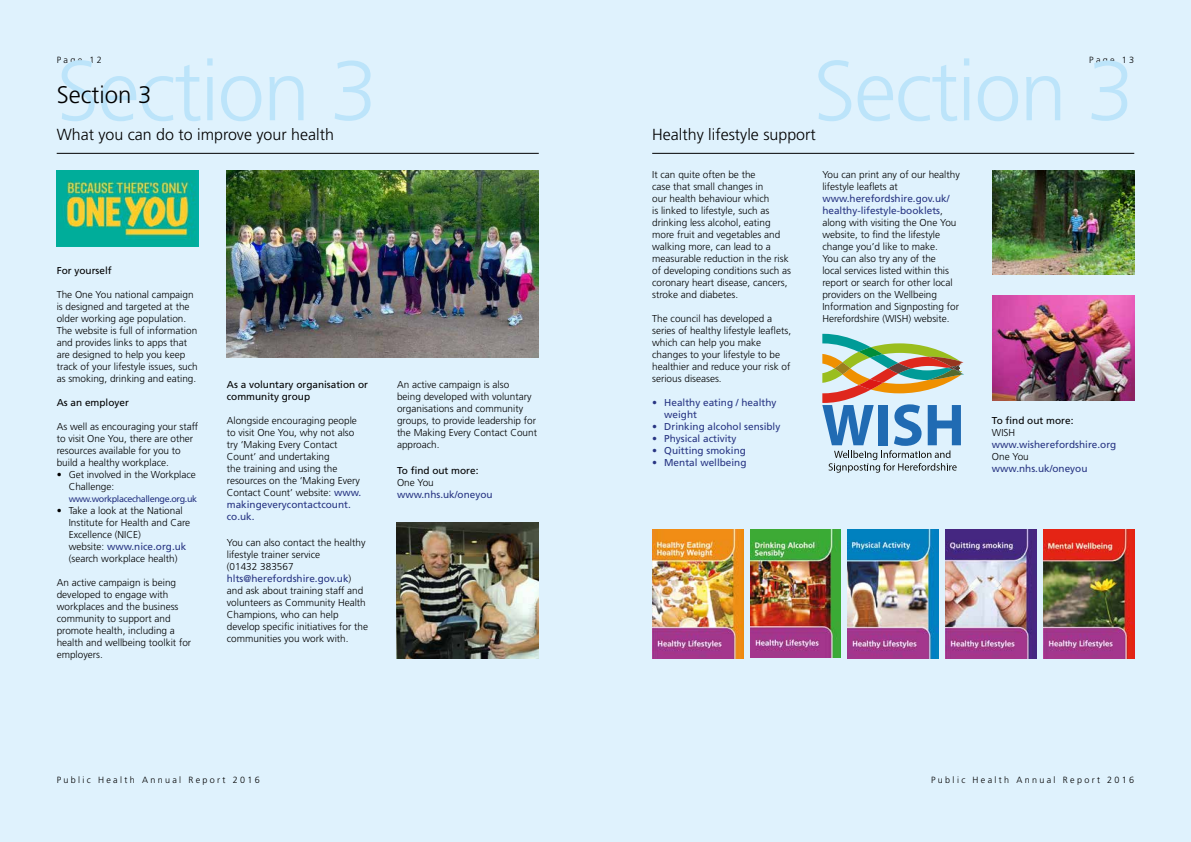
<style>
.page{position:relative;width:1191px;height:842px;background:#dff2fd}
.page>*{position:absolute;margin:0;border:0;box-sizing:border-box;transform-origin:0 0}
.t1{font:300 84.7px "Frutiger";letter-spacing:-.02em;color:#bce4fa}
.t2{font:300 24px "Frutiger";color:#000}
.t3{font:300 16px "Frutiger";color:#000}
.t4{font:300 10px/12px "Frutiger";color:#000}
.t5{font:10px/12px "Frutiger";color:#283583}
.t6{font:10px/12px "Frutiger";color:#000}
.t7{font:300 9px "Frutiger";letter-spacing:.26em;color:#000}
.t8{font:9px "Frutiger";letter-spacing:-.04em;color:#283583}
.s1{font-weight:400;color:#283583}
.s2{font-weight:300;color:#000}
</style>
<div class="page">
<hr style="left:652px;top:153px;width:482px;height:1px;background:#000">
<hr style="left:57px;top:153px;width:482px;height:1px;background:#000">
<img style="left:57px;top:170px;width:141px;height:76px">
<img style="left:227px;top:170px;width:312px;height:187px">
<img style="left:992px;top:170px;width:142px;height:105px">
<img style="left:992px;top:295px;width:142px;height:105px">
<svg style="left:822px;top:334px;width:142px;height:139px"></svg>
<img style="left:1043px;top:530px;width:91px;height:128px">
<img style="left:847px;top:530px;width:92px;height:128px">
<img style="left:750px;top:530px;width:91px;height:128px">
<img style="left:945px;top:530px;width:91px;height:128px">
<img style="left:652px;top:530px;width:91px;height:128px">
<img style="left:397px;top:523px;width:142px;height:135px">
<p class="t7" style="left:57px;top:55px;width:47px">Page 12</p>
<h1 class="t1" style="left:57px;top:43px;width:322px">Section 3</h1>
<h1 class="t2" style="left:57px;top:81px;width:96px">Section 3</h1>
<h2 class="t3" style="left:57px;top:125px;width:279px">What you can do to improve your health</h2>
<p class="t6" style="left:57px;top:264px;width:57px">For yourself</p>
<p class="t4" style="left:57px;top:288px;width:143px">The One You national campaign is designed and targeted at the older working age population.<br>The website is full of information and provides links to apps that are designed to help you keep track of your lifestyle issues, such as smoking, drinking and eating.</p>
<p class="t6" style="left:57px;top:396px;width:74px">As an employer</p>
<p class="t4" style="left:57px;top:420px;width:143px">As well as encouraging your staff to visit One You, there are other resources available for you to build a healthy workplace.</p>
<p class="t4" style="left:69px;top:468px;width:129px;text-indent:-12px">• Get involved in the Workplace<br>Challenge:</p>
<p class="t8" style="left:69px;top:493px;width:130px">www.workplacechallenge.org.uk</p>
<p class="t4" style="left:69px;top:504px;width:123px;text-indent:-12px">• Take a look at the National<br>Institute for Health and Care<br>Excellence (NICE)<br>website: <span class="s1">www.nice.org.uk </span>(search workplace health)</p>
<p class="t4" style="left:57px;top:576px;width:136px">An active campaign is being developed to engage with workplaces and the business community to support and promote health, including a health and wellbeing toolkit for employers.</p>
<p class="t6" style="left:227px;top:378px;width:143px">As a voluntary organisation or community group</p>
<p class="t4" style="left:227px;top:415px;width:136px">Alongside encouraging people to visit One You, why not also try ‘Making Every Contact<br>Count’ and undertaking<br>the training and using the resources on the ‘Making Every<br>Contact Count’ website: <span class="s1">www. makingeverycontactcount. co.uk.</span></p>
<p class="t4" style="left:227px;top:537px;width:143px">You can also contact the healthy lifestyle trainer service<br>(01432 383567 <span class="s1">hlts@herefordshire.gov.uk</span>) and ask about training staff and volunteers as Community Health<br>Champions, who can help develop specifc initiatives for the communities you work with.</p>
<p class="t4" style="left:397px;top:379px;width:142px">An active campaign is also<br>being developed with voluntary organisations and community groups, to provide leadership for the Making Every Contact Count approach.</p>
<p class="t6" style="left:397px;top:465px;width:83px">To fnd out more:</p>
<p class="t4" style="left:397px;top:477px;width:38px">One You</p>
<p class="t5" style="left:397px;top:489px;width:97px">www.nhs.uk/oneyou</p>
<p class="t7" style="left:57px;top:775px;width:205px">Public Health Annual Report 2016</p>
<p class="t7" style="left:1089px;top:55px;width:47px">Page 13</p>
<p class="t1" style="left:813px;top:43px;width:322px">Section 3</p>
<h2 class="t3" style="left:652px;top:125px;width:165px">Healthy lifestyle support</h2>
<p class="t4" style="left:652px;top:168px;width:105px">It can quite often be the</p>
<p class="t4" style="left:822px;top:168px;width:139px">You can print any of our healthy</p>
<p class="t4" style="left:652px;top:180px;width:113px">case that small changes in</p>
<p class="t4" style="left:822px;top:180px;width:77px">lifestyle leafets at</p>
<p class="t4" style="left:652px;top:192px;width:119px">our health behaviour which</p>
<p class="t5" style="left:822px;top:192px;width:129px">www.herefordshire.gov.uk/</p>
<p class="t4" style="left:652px;top:204px;width:119px">is linked to lifestyle, such as</p>
<p class="t5" style="left:822px;top:204px;width:122px">healthy-lifestyle-booklets<span class="s2">,</span></p>
<p class="t4" style="left:652px;top:216px;width:120px">drinking less alcohol, eating</p>
<p class="t4" style="left:822px;top:216px;width:136px">along with visiting the One You</p>
<p class="t4" style="left:652px;top:228px;width:130px">more fruit and vegetables and</p>
<p class="t4" style="left:822px;top:228px;width:119px">website, to fnd the lifestyle</p>
<p class="t4" style="left:652px;top:240px;width:120px">walking more, can lead to a</p>
<p class="t4" style="left:822px;top:240px;width:117px">change you’d like to make.</p>
<p class="t4" style="left:652px;top:252px;width:138px">measurable reduction in the risk</p>
<p class="t4" style="left:822px;top:252px;width:115px">You can also try any of the</p>
<p class="t4" style="left:652px;top:264px;width:140px">of developing conditions such as</p>
<p class="t4" style="left:822px;top:264px;width:128px">local services listed within this</p>
<p class="t4" style="left:652px;top:276px;width:137px">coronary heart disease, cancers,</p>
<p class="t4" style="left:822px;top:276px;width:132px">report or search for other local</p>
<p class="t4" style="left:652px;top:288px;width:87px">stroke and diabetes.</p>
<p class="t4" style="left:822px;top:288px;width:116px">providers on the Wellbeing</p>
<p class="t4" style="left:822px;top:300px;width:138px">Information and Signposting for</p>
<p class="t4" style="left:652px;top:312px;width:122px">The council has developed a</p>
<p class="t4" style="left:822px;top:312px;width:129px">Herefordshire (WISH) website.</p>
<p class="t4" style="left:652px;top:324px;width:140px">series of healthy lifestyle leafets, which can help you make changes to your lifestyle to be healthier and reduce your risk of serious diseases.</p>
<p class="t5" style="left:664px;top:396px;width:114px;text-indent:-12px">• Healthy eating / healthy weight</p>
<p class="t5" style="left:652px;top:420px;width:130px">• Drinking alcohol sensibly</p>
<p class="t5" style="left:652px;top:432px;width:86px">• Physical activity</p>
<p class="t5" style="left:652px;top:444px;width:95px">• Quitting smoking</p>
<p class="t5" style="left:652px;top:456px;width:96px">• Mental wellbeing</p>
<p class="t6" style="left:992px;top:414px;width:83px">To fnd out more:</p>
<p class="t4" style="left:992px;top:426px;width:25px">WISH</p>
<p class="t5" style="left:992px;top:438px;width:126px">www.wisherefordshire.org</p>
<p class="t4" style="left:992px;top:450px;width:38px">One You</p>
<p class="t5" style="left:992px;top:462px;width:97px">www.nhs.uk/oneyou</p>
<p class="t7" style="left:931px;top:775px;width:205px">Public Health Annual Report 2016</p>
</div>
